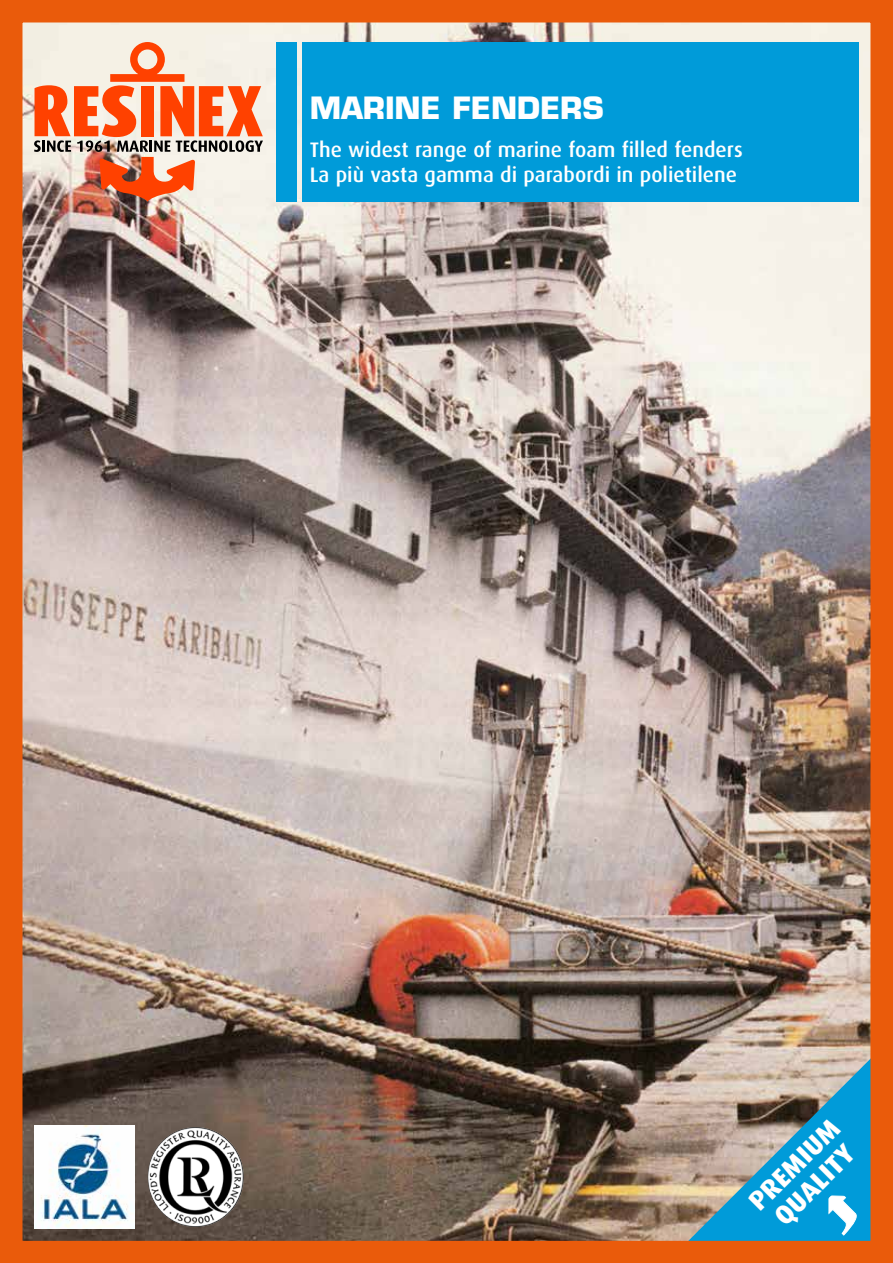
<style>
.page{position:relative;width:893px;height:1263px;background:#fff}
.page>*{position:absolute;margin:0;border:0;box-sizing:border-box;transform-origin:0 0}
.t1{font:700 30px "Eurostile";letter-spacing:-.005em;color:#fff}
.t2{font:800 27px/28.5px "Dax Pro";color:#fff}
.t3{font:500 21px/25.2px "Dax Pro";color:#fff}
</style>
<div class="page">
<img style="left:0;top:0;width:893px;height:1263px">
<div style="left:276px;top:43px;width:20px;height:159px;background:#009bd9"></div>
<svg style="left:34px;top:42px;width:229px;height:160px;background:#e9a88d"></svg>
<svg style="left:828px;top:1195px;width:30px;height:41px"></svg>
<div style="left:302px;top:43px;width:557px;height:159px;background:#009bd9"></div>
<img style="left:168px;top:1127px;width:26px;height:9px">
<img style="left:34px;top:1126px;width:100px;height:103px">
<h1 class="t1" style="left:310px;top:89px;width:296px">MARINE FENDERS</h1>
<p class="t3" style="left:310px;top:136px;width:434px">The widest range of marine foam filled fenders<br>La più vasta gamma di parabordi in polietilene</p>
<p class="t2" style="left:743px;top:1195px;width:117px;rotate:-45deg">PREMIUM<br>QUALITY</p>
</div>
